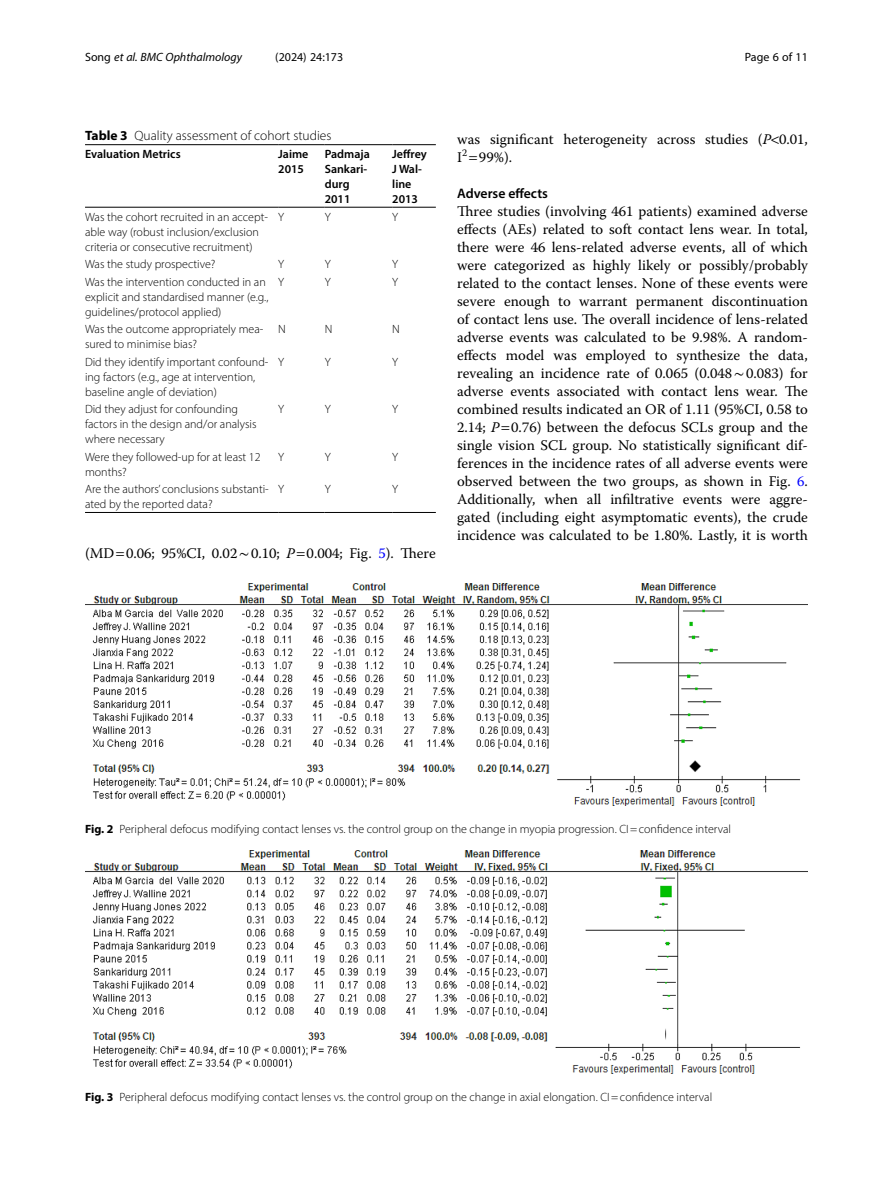
<style>
.page{position:relative;width:893px;height:1191px;background:#fff}
.page>*{position:absolute;margin:0;border:0;box-sizing:border-box;transform-origin:0 0}
.Body_Text{font:14.7px/18px "Warnock Pro";color:#000;text-align:justify}
.Body_Text_Indent{font:14.7px/18px "Warnock Pro";color:#000}
.Head_2{font:600 13.8px "Myriad Pro";color:#000}
.Table_Caption{font:300 13.5px "Myriad Pro";color:#000}
.Table_Body{font:300 12px/15px "Myriad Pro";color:#000}
.Figure_Caption{font:300 12px "Myriad Pro";color:#000}
.Table_Head{font:600 12px/15px "Myriad Pro";color:#000}
.t1{font:italic 12px "Myriad Pro";color:#000}
.t2{font:12px "Myriad Pro";color:#000}
.s1{font-style:normal}
.s2{font-weight:700}
.s3{font-family:"STIX"}
.s4{font-style:italic}
.s5{color:#00f}
</style>
<div class="page">
<hr style="left:85px;top:207px;width:193px;height:1px;background:#000">
<hr style="left:278px;top:144px;width:47px;height:1px;background:#000">
<hr style="left:278px;top:207px;width:47px;height:1px;background:#000">
<hr style="left:325px;top:144px;width:67px;height:1px;background:#000">
<hr style="left:325px;top:207px;width:67px;height:1px;background:#000">
<hr style="left:392px;top:144px;width:44px;height:1px;background:#000">
<hr style="left:392px;top:207px;width:44px;height:1px;background:#000">
<hr style="left:85px;top:512px;width:193px;height:1px;background:#000">
<hr style="left:278px;top:512px;width:47px;height:1px;background:#000">
<hr style="left:325px;top:512px;width:67px;height:1px;background:#000">
<hr style="left:392px;top:512px;width:44px;height:1px;background:#000">
<hr style="left:85px;top:144px;width:193px;height:1px;background:#000">
<img style="left:85px;top:850px;width:723px;height:224px">
<img style="left:85px;top:584px;width:723px;height:221px">
<p class="t1" style="left:85px;top:50px;width:159px"><span class="s1">Song</span> et al. BMC Ophthalmology</p>
<p class="t2" style="left:275px;top:50px;width:70px">(2024) 24:173</p>
<p class="t2" style="left:745px;top:50px;width:65px">Page 6 of 11</p>
<p class="Table_Caption" style="left:85px;top:128px;width:248px"><span class="s2">Table 3</span> Quality assessment of cohort studies</p>
<p class="Table_Head" style="left:85px;top:146px;width:97px">Evaluation Metrics</p>
<p class="Table_Head" style="left:278px;top:146px;width:32px">Jaime</p>
<p class="Table_Head" style="left:278px;top:161px;width:27px">2015</p>
<p class="Table_Head" style="left:325px;top:146px;width:47px">Padmaja<br>Sankari&shy;durg</p>
<p class="Table_Head" style="left:325px;top:191px;width:27px">2011</p>
<p class="Table_Head" style="left:392px;top:146px;width:36px">Jeffrey<br>J Wal&shy;line<br>2013</p>
<p class="Table_Body" style="left:85px;top:209px;width:184px">Was the cohort recruited in an accept&shy;able way (robust inclusion/exclusion criteria or consecutive recruitment)</p>
<p class="Table_Body" style="left:278px;top:209px;width:8px">Y</p>
<p class="Table_Body" style="left:325px;top:209px;width:8px">Y</p>
<p class="Table_Body" style="left:392px;top:209px;width:8px">Y</p>
<p class="Table_Body" style="left:85px;top:256px;width:132px">Was the study prospective?</p>
<p class="Table_Body" style="left:278px;top:256px;width:8px">Y</p>
<p class="Table_Body" style="left:325px;top:256px;width:8px">Y</p>
<p class="Table_Body" style="left:392px;top:256px;width:8px">Y</p>
<p class="Table_Body" style="left:85px;top:274px;width:185px">Was the intervention conducted in an explicit and standardised manner (e.g., guidelines/protocol applied)</p>
<p class="Table_Body" style="left:278px;top:274px;width:8px">Y</p>
<p class="Table_Body" style="left:325px;top:274px;width:8px">Y</p>
<p class="Table_Body" style="left:392px;top:274px;width:8px">Y</p>
<p class="Table_Body" style="left:85px;top:321px;width:180px">Was the outcome appropriately mea&shy;sured to minimise bias?</p>
<p class="Table_Body" style="left:278px;top:321px;width:9px">N</p>
<p class="Table_Body" style="left:325px;top:321px;width:9px">N</p>
<p class="Table_Body" style="left:392px;top:321px;width:9px">N</p>
<p class="Table_Body" style="left:85px;top:354px;width:185px">Did they identify important confound&shy;ing factors (e.g., age at intervention, baseline angle of deviation)</p>
<p class="Table_Body" style="left:278px;top:354px;width:8px">Y</p>
<p class="Table_Body" style="left:325px;top:354px;width:8px">Y</p>
<p class="Table_Body" style="left:392px;top:354px;width:8px">Y</p>
<p class="Table_Body" style="left:85px;top:401px;width:173px">Did they adjust for confounding factors in the design and/or analysis where necessary</p>
<p class="Table_Body" style="left:278px;top:401px;width:8px">Y</p>
<p class="Table_Body" style="left:325px;top:401px;width:8px">Y</p>
<p class="Table_Body" style="left:392px;top:401px;width:8px">Y</p>
<p class="Table_Body" style="left:85px;top:449px;width:177px">Were they followed-up for at least 12 months?</p>
<p class="Table_Body" style="left:278px;top:449px;width:8px">Y</p>
<p class="Table_Body" style="left:325px;top:449px;width:8px">Y</p>
<p class="Table_Body" style="left:392px;top:449px;width:8px">Y</p>
<p class="Table_Body" style="left:85px;top:481px;width:185px">Are the authors’ conclusions substanti&shy;ated by the reported data?</p>
<p class="Table_Body" style="left:278px;top:481px;width:8px">Y</p>
<p class="Table_Body" style="left:325px;top:481px;width:8px">Y</p>
<p class="Table_Body" style="left:392px;top:481px;width:8px">Y</p>
<p class="Body_Text_Indent" style="left:85px;top:544px;width:352px">(MD 0.06; 95%CI, 0.02<span class="s3">∼</span>0.10; <span class="s4">P</span> 0.004; Fig. <span class="s5">5</span>). There</p>
<p class="Body_Text_Indent" style="left:457px;top:130px;width:352px">was significant heterogeneity across studies (<span class="s4">P</span> 0.01,<br>I<sup>2</sup> 99%).</p>
<p class="Head_2" style="left:457px;top:185px;width:92px">Adverse effects</p>
<p class="Body_Text" style="left:457px;top:202px;width:352px">Three studies (involving 461 patients) examined adverse effects (AEs) related to soft contact lens wear. In total, there were 46 lens-related adverse events, all of which were categorized as highly likely or possibly/probably related to the contact lenses. None of these events were severe enough to warrant permanent discontinuation of contact lens use. The overall incidence of lens-related adverse events was calculated to be 9.98%. A random&shy;effects model was employed to synthesize the data, revealing an incidence rate of 0.065 (0.048<span class="s3">∼</span>0.083) for adverse events associated with contact lens wear. The combined results indicated an OR of 1.11 (95%CI, 0.58 to 2.14; <span class="s4">P</span> 0.76) between the defocus SCLs group and the single vision SCL group. No statistically significant dif&shy;ferences in the incidence rates of all adverse events were observed between the two groups, as shown in Fig. <span class="s5">6</span>.<br>Additionally, when all infiltrative events were aggre&shy;gated (including eight asymptomatic events), the crude incidence was calculated to be 1.80%. Lastly, it is worth</p>
<p class="Figure_Caption" style="left:85px;top:821px;width:648px"><span class="s2">Fig. 2</span> Peripheral defocus modifying contact lenses vs. the control group on the change in myopia progression. CI=confidence interval</p>
<p class="Figure_Caption" style="left:85px;top:1089px;width:629px"><span class="s2">Fig. 3</span> Peripheral defocus modifying contact lenses vs. the control group on the change in axial elongation. CI=confidence interval</p>
</div>
